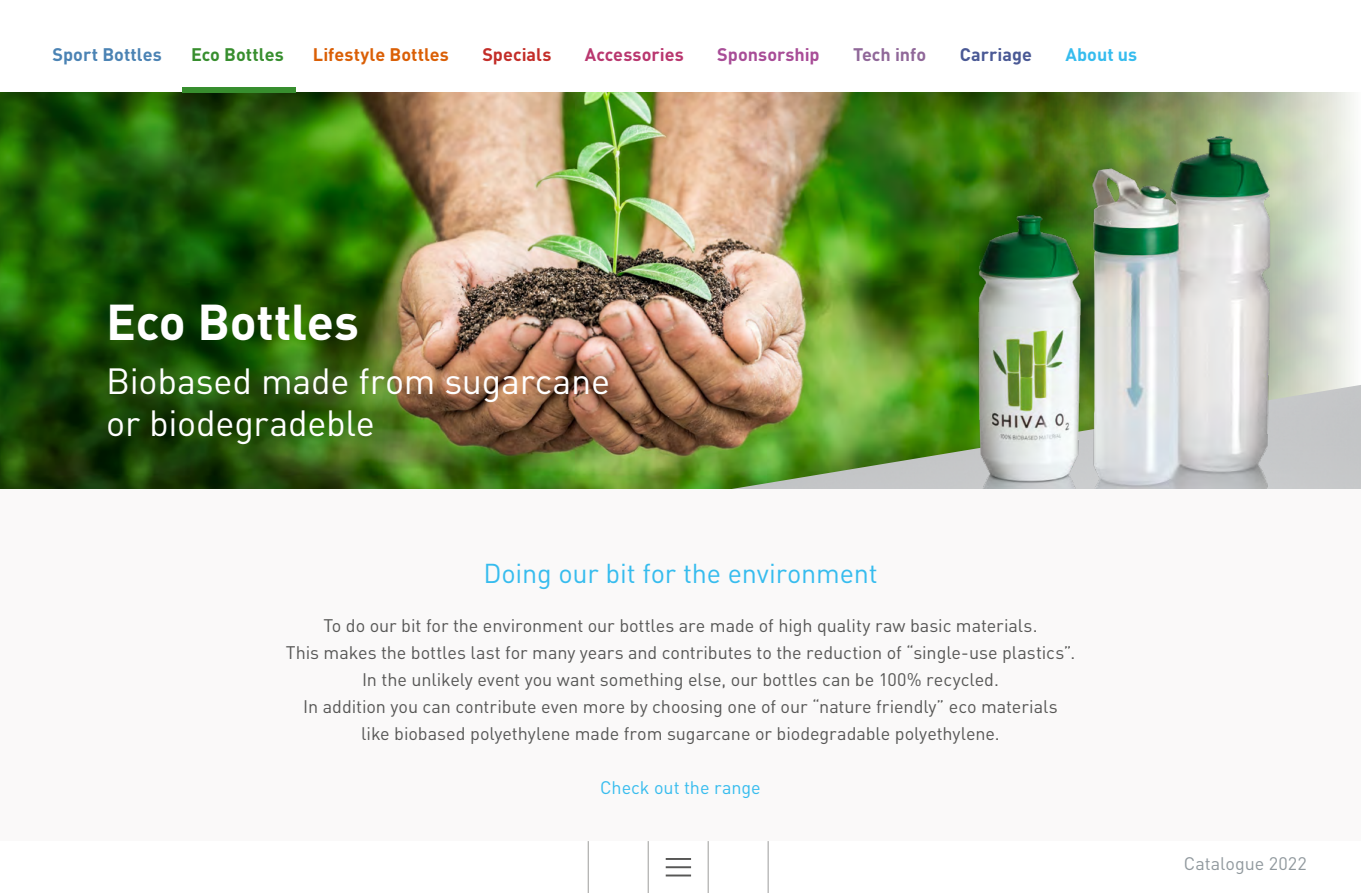
<style>
.page{position:relative;width:1361px;height:893px;background:#fff}
.page>*{position:absolute;margin:0;border:0;box-sizing:border-box;transform-origin:0 0}
.t1{font:700 49.65px "DIN Pro";letter-spacing:-.005em;color:#fff}
.t2{font:36px/42px "DIN Pro";letter-spacing:-.01em;color:#fff}
.t3{font:27px "DIN Pro";letter-spacing:-.005em;color:#36bcee}
.t4{font:18px/27px "DIN Pro";letter-spacing:-.005em;color:#575756;text-align:center}
.t5{font:700 18px "DIN Pro";letter-spacing:.005em;color:#da5f06}
.t6{font:18px "DIN Pro";letter-spacing:-.005em;color:#36bcee}
.t7{font:18px "DIN Pro";color:#91999e}
.t8{font:700 18px "DIN Pro";color:#4b83b4}
.t9{font:700 18px "DIN Pro";color:#b9376f}
.t10{font:700 18px "DIN Pro";color:#a84d97}
.t11{font:700 18px "DIN Pro";color:#378e2e}
.t12{font:700 18px "DIN Pro";color:#c32e29}
.t13{font:700 18px "DIN Pro";color:#906899}
.t14{font:700 18px "DIN Pro";color:#4a5995}
.t15{font:700 18px "DIN Pro";letter-spacing:.005em;color:#36bcee}
</style>
<div class="page">
<hr style="left:708px;top:841px;width:1px;height:52px;background:#9d9d9c">
<hr style="left:648px;top:841px;width:1px;height:52px;background:#9d9d9c">
<hr style="left:588px;top:841px;width:1px;height:52px;background:#9d9d9c">
<hr style="left:768px;top:841px;width:1px;height:52px;background:#9d9d9c">
<hr style="left:666px;top:858px;width:25px;height:2px;background:#575756">
<hr style="left:666px;top:866px;width:25px;height:2px;background:#575756">
<hr style="left:666px;top:874px;width:25px;height:2px;background:#575756">
<img style="left:490px;top:93px;width:539px;height:396px">
<img style="left:1029px;top:93px;width:325px;height:292px">
<img style="left:726px;top:385px;width:635px;height:104px">
<img style="left:979px;top:136px;width:300px;height:353px">
<img style="left:0;top:93px;width:490px;height:396px">
<div style="left:0;top:490px;width:1361px;height:351px;background:#faf9f9"></div>
<div style="left:182px;top:87px;width:113px;height:6px;background:#378e2e"></div>
<p class="t8" style="left:53px;top:40px;width:111px">Sport Bottles</p>
<p class="t11" style="left:191px;top:40px;width:94px">Eco Bottles</p>
<p class="t5" style="left:313px;top:40px;width:138px">Lifestyle Bottles</p>
<p class="t12" style="left:482px;top:40px;width:71px">Specials</p>
<p class="t9" style="left:585px;top:40px;width:100px">Accessories</p>
<p class="t10" style="left:717px;top:40px;width:104px">Sponsorship</p>
<p class="t13" style="left:853px;top:40px;width:75px">Tech info</p>
<p class="t14" style="left:959px;top:40px;width:74px">Carriage</p>
<p class="t15" style="left:1065px;top:40px;width:73px">About us</p>
<h1 class="t1" style="left:106px;top:281px;width:254px">Eco Bottles</h1>
<h2 class="t2" style="left:106px;top:356px;width:505px">Biobased made from sugarcane or biodegradeble</h2>
<h3 class="t3" style="left:483px;top:552px;width:396px">Doing our bit for the environment</h3>
<p class="t4" style="left:286px;top:610px;width:791px">To do our bit for the environment our bottles are made of high quality raw basic materials.<br>This makes the bottles last for many years and contributes to the reduction of “single-use plastics”.<br>In the unlikely event you want something else, our bottles can be 100% recycled.<br>In addition you can contribute even more by choosing one of our “nature friendly” eco materials<br>like biobased polyethylene made from sugarcane or biodegradable polyethylene.</p>
<p class="t6" style="left:600px;top:773px;width:162px">Check out the range</p>
<p class="t7" style="left:1184px;top:850px;width:125px">Catalogue 2022</p>
</div>
